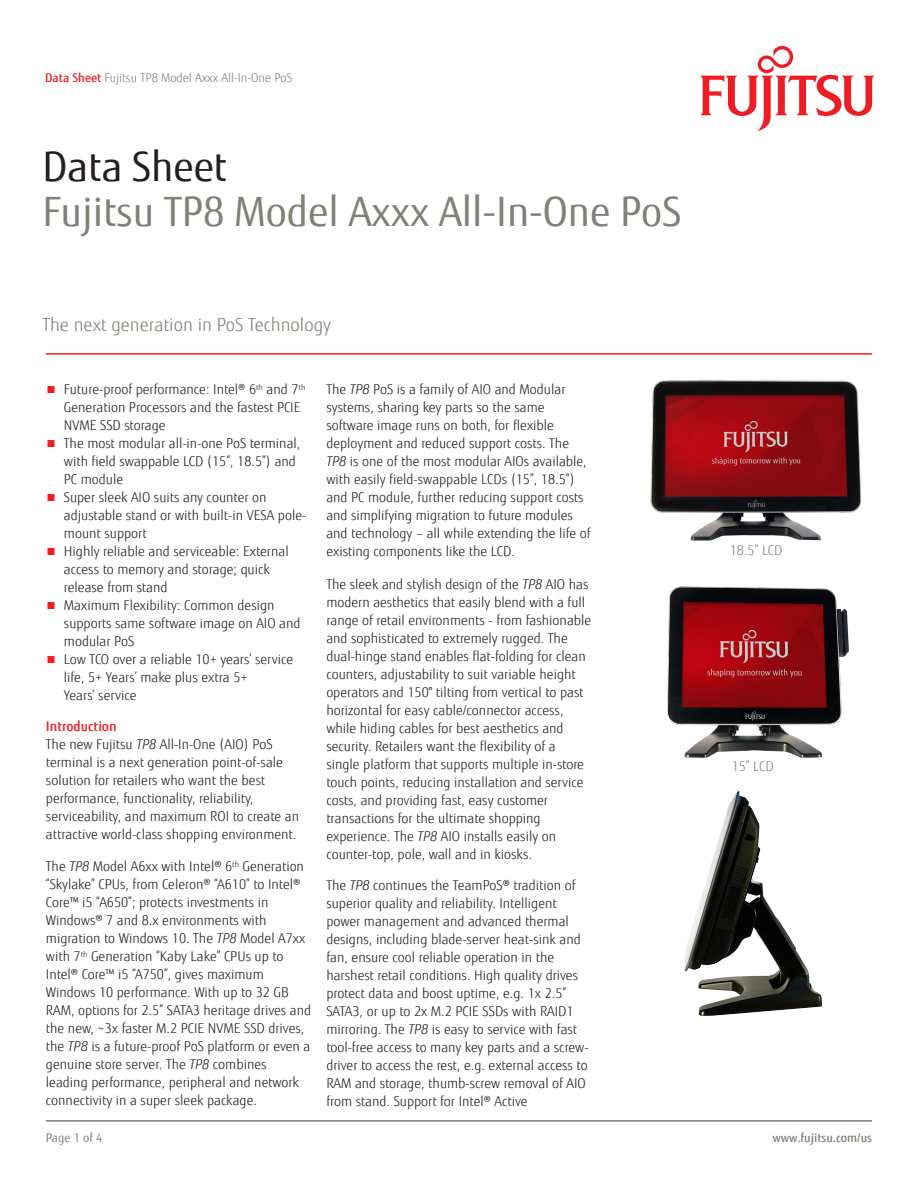
<style>
.page{position:relative;width:918px;height:1188px;background:#fff}
.page>*{position:absolute;margin:0;border:0;box-sizing:border-box;transform-origin:0 0}
.Fujitsu_Document_Tit{font:40.5px "Fujitsu Sans";color:#818178}
.Fujitsu_Document_Tit-2{font:40.5px "Fujitsu Sans";color:#231f20}
.Fujitsu_Subtitle{font:300 18px "Fujitsu Sans";color:#818178}
.Fujitsu_Body_Text_Ju{font:300 13.5px/18px "Fujitsu Sans";color:#231f20}
.Fujitsu_Body_Text_Ju-2{font:300 13.5px "Fujitsu Sans";color:#818178}
.Fujitsu_Section_Head{font:500 13.5px "Fujitsu Sans";color:#ee1d23}
.Fujitsu_Header_Gray{font:300 12px "Fujitsu Sans";color:#818178}
.Fujitsu_Footer_URL{font:500 12px "Fujitsu Sans";color:#818178}
.t1{font:12px "Fujitsu Sans";color:#818178}
.s1{font-weight:500;color:#ee1d23}
.s2{color:#ee1d23}
.s3{font-style:italic}
</style>
<div class="page">
<svg style="left:700px;top:46px;width:175px;height:85px"></svg>
<hr style="left:46px;top:1120px;width:826px;height:2px;background:#818178">
<hr style="left:46px;top:353px;width:826px;height:2px;background:#ee1d23">
<img style="left:650px;top:379px;width:212px;height:162px">
<img style="left:667px;top:586px;width:182px;height:172px">
<img style="left:684px;top:791px;width:138px;height:225px">
<p class="Fujitsu_Header_Gray" style="left:45px;top:70px;width:249px"><span class="s1">Data Sheet</span> Fujitsu TP8 Model Axxx All-In-One PoS</p>
<p class="Fujitsu_Document_Tit-2" style="left:43px;top:142px;width:186px">Data Sheet</p>
<p class="Fujitsu_Document_Tit" style="left:43px;top:187px;width:640px">Fujitsu TP8 Model Axxx All-In-One PoS</p>
<p class="Fujitsu_Subtitle" style="left:43px;top:314px;width:290px">The next generation in PoS Technology</p>
<p class="Fujitsu_Body_Text_Ju" style="left:64px;top:380px;width:243px;text-indent:-18px"><span class="s2">■</span> Future-proof performance: Intel® 6<sup>th</sup> and 7<sup>th<br></sup>Generation Processors and the fastest PCIE<br>NVME SSD storage</p>
<p class="Fujitsu_Body_Text_Ju" style="left:64px;top:434px;width:238px;text-indent:-18px"><span class="s2">■</span> The most modular all-in-one PoS terminal, with field swappable LCD (15”, 18.5”) and<br>PC module</p>
<p class="Fujitsu_Body_Text_Ju" style="left:64px;top:488px;width:244px;text-indent:-18px"><span class="s2">■</span> Super sleek AIO suits any counter on adjustable stand or with built-in VESA pole&shy;mount support</p>
<p class="Fujitsu_Body_Text_Ju" style="left:64px;top:542px;width:226px;text-indent:-18px"><span class="s2">■</span> Highly reliable and serviceable: External access to memory and storage; quick release from stand</p>
<p class="Fujitsu_Body_Text_Ju" style="left:64px;top:596px;width:238px;text-indent:-18px"><span class="s2">■</span> Maximum Flexibility: Common design supports same software image on AIO and modular PoS</p>
<p class="Fujitsu_Body_Text_Ju" style="left:64px;top:650px;width:231px;text-indent:-18px"><span class="s2">■</span> Low TCO over a reliable 10+ years’ service life, 5+ Years’ make plus extra 5+<br>Years’ service</p>
<p class="Fujitsu_Section_Head" style="left:46px;top:718px;width:72px">Introduction</p>
<p class="Fujitsu_Body_Text_Ju" style="left:46px;top:736px;width:255px">The new Fujitsu <span class="s3">TP8</span> All-In-One (AIO) PoS terminal is a next generation point-of-sale solution for retailers who want the best performance, functionality, reliability, serviceability, and maximum ROI to create an attractive world-class shopping environment.</p>
<p class="Fujitsu_Body_Text_Ju" style="left:46px;top:857px;width:267px">The <span class="s3">TP8</span> Model A6xx with Intel® 6<sup>th</sup> Generation “Skylake” CPUs, from Celeron® “A610” to Intel® Core™ i5 “A650”; protects investments in Windows® 7 and 8.x environments with migration to Windows 10. The <span class="s3">TP8</span> Model A7xx with 7<sup>th</sup> Generation “Kaby Lake” CPUs up to Intel® Core™ i5 “A750”, gives maximum Windows 10 performance. With up to 32 GB RAM, options for 2.5” SATA3 heritage drives and the new, ~3x faster M.2 PCIE NVME SSD drives, the <span class="s3">TP8</span> is a future-proof PoS platform or even a genuine store server. The <span class="s3">TP8</span> combines leading performance, peripheral and network connectivity in a super sleek package.</p>
<p class="t1" style="left:46px;top:1131px;width:58px">Page 1 of 4</p>
<p class="Fujitsu_Body_Text_Ju" style="left:326px;top:380px;width:266px">The <span class="s3">TP8</span> PoS is a family of AIO and Modular systems, sharing key parts so the same software image runs on both, for flexible deployment and reduced support costs. The <span class="s3">TP8</span> is one of the most modular AIOs available, with easily field-swappable LCDs (15”, 18.5”) and PC module, further reducing support costs and simplifying migration to future modules and technology – all while extending the life of existing components like the LCD.</p>
<p class="Fujitsu_Body_Text_Ju" style="left:326px;top:575px;width:266px">The sleek and stylish design of the <span class="s3">TP8</span> AIO has modern aesthetics that easily blend with a full range of retail environments - from fashionable and sophisticated to extremely rugged. The dual-hinge stand enables flat-folding for clean counters, adjustability to suit variable height operators and 150° tilting from vertical to past horizontal for easy cable/connector access, while hiding cables for best aesthetics and security. Retailers want the flexibility of a single platform that supports multiple in-store touch points, reducing installation and service costs, and providing fast, easy customer transactions for the ultimate shopping experience. The <span class="s3">TP8</span> AIO installs easily on counter-top, pole, wall and in kiosks.</p>
<p class="Fujitsu_Body_Text_Ju" style="left:326px;top:877px;width:264px">The <span class="s3">TP8</span> continues the TeamPoS® tradition of superior quality and reliability. Intelligent power management and advanced thermal designs, including blade-server heat-sink and fan, ensure cool reliable operation in the harshest retail conditions. High quality drives protect data and boost uptime, e.g. 1x 2.5” SATA3, or up to 2x M.2 PCIE SSDs with RAID1 mirroring. The <span class="s3">TP8</span> is easy to service with fast tool-free access to many key parts and a screw&shy;driver to access the rest, e.g. external access to RAM and storage, thumb-screw removal of AIO from stand. Support for Intel® Active</p>
<p class="Fujitsu_Body_Text_Ju-2" style="left:730px;top:542px;width:54px">18.5” LCD</p>
<p class="Fujitsu_Body_Text_Ju-2" style="left:732px;top:758px;width:43px">15” LCD</p>
<p class="Fujitsu_Footer_URL" style="left:772px;top:1131px;width:101px">www.fujitsu.com/us</p>
</div>
